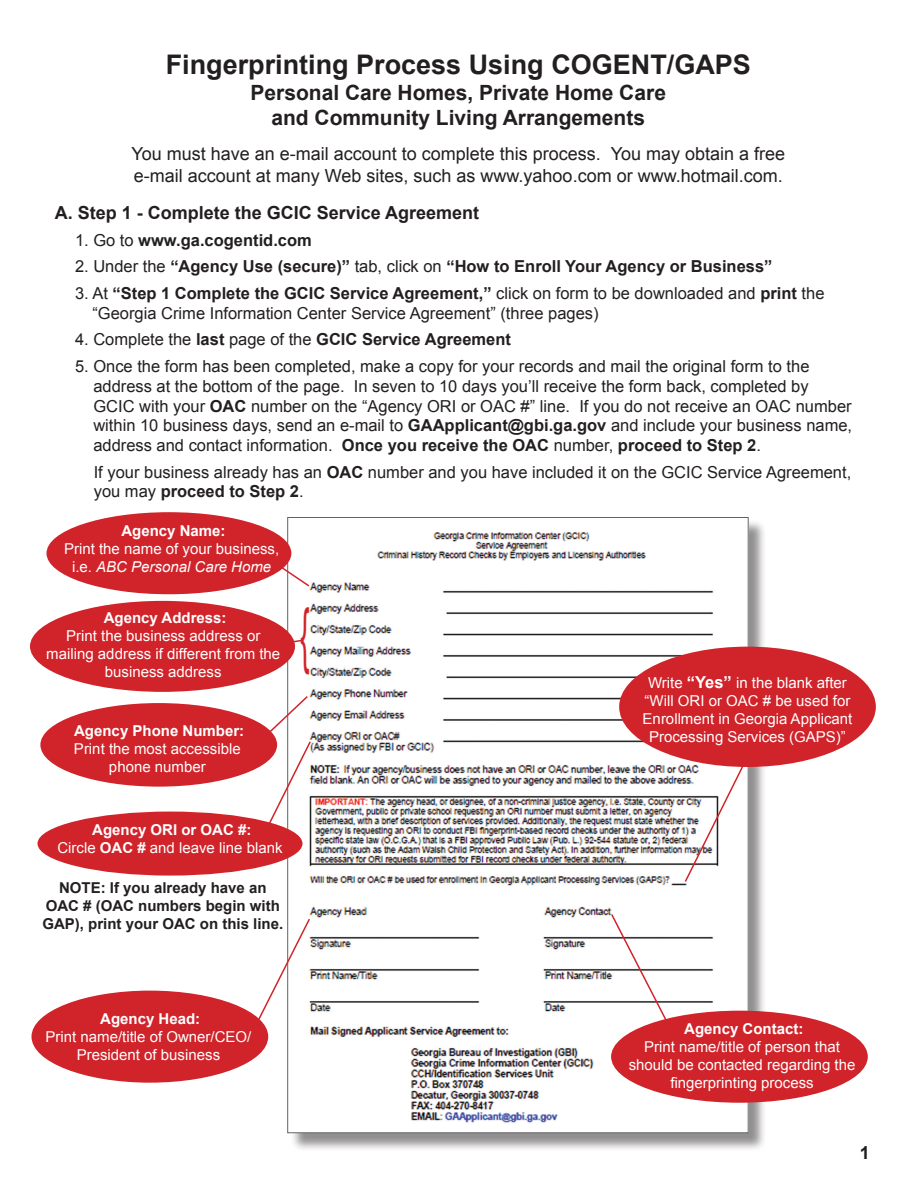
<style>
.page{position:relative;width:918px;height:1188px;background:#fff}
.page>*{position:absolute;margin:0;border:0;box-sizing:border-box;transform-origin:0 0}
.t1{font:70.5px "Arial Narrow";color:#d1232a;scale:.5 1}
.t2{font:700 27px "Arial";color:#231f20}
.t3{font:700 21px/25.2px "Arial";color:#231f20;text-align:center}
.t4{font:18px/21.6px "Arial";color:#231f20}
.t5{font:700 18px "Arial";color:#231f20}
.t6{font:16.5px/19.8px "Arial";color:#231f20}
.numbered_text{font:700 16.5px "Arial";color:#231f20}
.t7{font:15px/18px "Arial";color:#fff;text-align:center}
.t8{font:700 15px/18px "Arial";color:#231f20;text-align:center}
.s1{font-weight:400}
.s2{font-weight:700}
.s3{font-style:italic}
.s4{font-weight:700;font-size:16.5px}
</style>
<div class="page">
<div style="left:290px;top:520px;width:477px;height:631px;background:#231f20;opacity:.5"></div>
<img style="left:290px;top:520px;width:456px;height:611px">
<div style="left:46px;top:512px;width:245px;height:82px;background:#d1232a;border-radius:50%"></div>
<svg style="left:280px;top:565px;width:31px;height:23px"></svg>
<div style="left:30px;top:601px;width:265px;height:91px;background:#d1232a;border-radius:50%"></div>
<svg style="left:293px;top:639px;width:12px;height:6px"></svg>
<div style="left:619px;top:647px;width:257px;height:120px;background:#d1232a;border-radius:50%"></div>
<div style="left:38px;top:812px;width:265px;height:64px;background:#d1232a;border-radius:50%"></div>
<div style="left:40px;top:703px;width:237px;height:84px;background:#d1232a;border-radius:50%"></div>
<svg style="left:263px;top:694px;width:49px;height:137px"></svg>
<div style="left:32px;top:991px;width:236px;height:92px;background:#d1232a;border-radius:50%"></div>
<svg style="left:254px;top:917px;width:57px;height:110px"></svg>
<div style="left:611px;top:1011px;width:257px;height:92px;background:#d1232a;border-radius:50%"></div>
<svg style="left:610px;top:913px;width:59px;height:112px"></svg>
<svg style="left:683px;top:758px;width:67px;height:126px"></svg>
<p class="t2" style="left:166px;top:47px;width:587px">Fingerprinting Process Using COGENT/GAPS</p>
<p class="t3" style="left:251px;top:80px;width:417px">Personal Care Homes, Private Home Care and Community Living Arrangements</p>
<p class="t4" style="left:131px;top:143px;width:655px">You must have an e-mail account to complete this process. You may obtain a free e-mail account at many Web sites, such as www.yahoo.com or www.hotmail.com.</p>
<p class="t5" style="left:55px;top:201px;width:426px">A. Step 1 - Complete the GCIC Service Agreement</p>
<p class="numbered_text" style="left:75px;top:229px;width:238px"><span class="s1">1. Go to</span> www.ga.cogentid.com</p>
<p class="numbered_text" style="left:75px;top:256px;width:699px"><span class="s1">2. Under the</span> “Agency Use (secure)” <span class="s1">tab, click on</span> “How to Enroll Your Agency or Business”</p>
<p class="t6" style="left:92px;top:283px;width:734px;text-indent:-17px">3. At <span class="s2">“Step 1 Complete the GCIC Service Agreement,”</span> click on form to be downloaded and <span class="s2">print</span> the “Georgia Crime Information Center Service Agreement” (three pages)</p>
<p class="numbered_text" style="left:75px;top:329px;width:437px"><span class="s1">4. Complete the</span> last <span class="s1">page of the</span> GCIC Service Agreement</p>
<p class="t6" style="left:93px;top:356px;width:760px;text-indent:-18px">5. Once the form has been completed, make a copy for your records and mail the original form to the address at the bottom of the page. In seven to 10 days you’ll receive the form back, completed by GCIC with your <span class="s2">OAC</span> number on the “Agency ORI or OAC #” line. If you do not receive an OAC number within 10 business days, send an e-mail to <span class="s2">GAApplicant@gbi.ga.gov</span> and include your business name, address and contact information. <span class="s2">Once you receive the OAC</span> number, <span class="s2">proceed to Step 2</span>.</p>
<p class="t6" style="left:94px;top:462px;width:759px">If your business already has an <span class="s2">OAC</span> number and you have included it on the GCIC Service Agreement, you may <span class="s2">proceed to Step 2</span>.</p>
<p class="t7" style="left:64px;top:522px;width:217px"><span class="s2">Agency Name:<br></span>Print the name of your business, i.e. <span class="s3">ABC Personal Care Home</span></p>
<p class="t7" style="left:46px;top:609px;width:235px"><span class="s2">Agency Address:<br></span>Print the business address or mailing address if different from the business address</p>
<p class="t7" style="left:74px;top:722px;width:172px"><span class="s2">Agency Phone Number:<br></span>Print the most accessible phone number</p>
<p class="t1" style="left:300px;top:582px;width:21px">{</p>
<p class="t7" style="left:57px;top:821px;width:227px"><span class="s2">Agency ORI or OAC #:<br></span>Circle <span class="s2">OAC #</span> and leave line blank</p>
<p class="t8" style="left:42px;top:879px;width:242px">NOTE: If you already have an<br>OAC # (OAC numbers begin with<br>GAP), print your OAC on this line.</p>
<p class="t7" style="left:643px;top:673px;width:211px">Write <span class="s4">“Yes”</span> in the blank after “Will ORI or OAC # be used for<br>Enrollment in Georgia Applicant<br>Processing Services (GAPS)”</p>
<p class="t7" style="left:46px;top:1010px;width:207px"><span class="s2">Agency Head:<br></span>Print name/title of Owner/CEO/<br>President of business</p>
<p class="t7" style="left:629px;top:1020px;width:228px"><span class="s2">Agency Contact:<br></span>Print name/title of person that should be contacted regarding the fingerprinting process</p>
<p class="t5" style="left:860px;top:1141px;width:12px">1</p>
</div>
